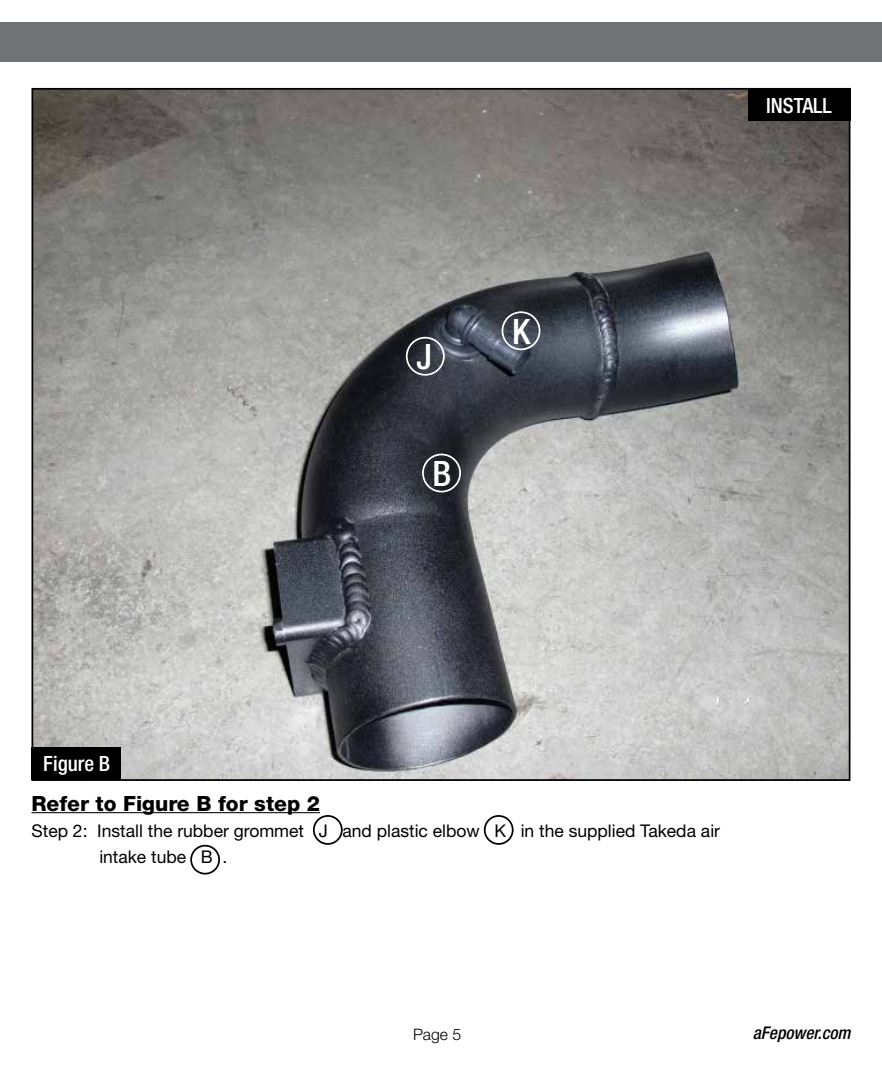
<style>
.page{position:relative;width:882px;height:1071px;background:#fff}
.page>*{position:absolute;margin:0;border:0;box-sizing:border-box;transform-origin:0 0}
.t1{font:500 condensed 35px "Helvetica Neue";color:#fff}
.t2{font:800 21px "Helvetica Neue";color:#000}
.t3{font:500 condensed 21px "Helvetica Neue";color:#fff}
.t4{font:17.5px/26.2px "Helvetica Neue";color:#000}
.t5{font:italic 500 condensed 17.5px "Helvetica Neue";color:#000}
.t6{font:300 15.75px "Helvetica Neue";color:#000}
</style>
<div class="page">
<div style="left:0;top:23px;width:882px;height:39px;background:#717275"></div>
<hr style="left:32px;top:812px;width:288px;height:1px;background:#000">
<img style="left:35px;top:91px;width:812px;height:687px">
<div style="left:748px;top:88px;width:102px;height:33px;background:#000"></div>
<div style="left:190px;top:845px;width:30px;height:30px;border:2px solid #000;border-radius:50%"></div>
<div style="left:313px;top:815px;width:30px;height:30px;border:2px solid #000;border-radius:50%"></div>
<div style="left:484px;top:815px;width:30px;height:30px;border:2px solid #000;border-radius:50%"></div>
<div style="left:422px;top:454px;width:39px;height:38px;border:2px solid #fff;border-radius:50%"></div>
<div style="left:406px;top:337px;width:39px;height:39px;border:2px solid #fff;border-radius:50%"></div>
<div style="left:502px;top:311px;width:38px;height:39px;border:2px solid #fff;border-radius:50%"></div>
<div style="left:32px;top:747px;width:89px;height:33px;background:#000"></div>
<h1 class="t1" style="left:416px;top:336px;width:17px">J</h1>
<h1 class="t1" style="left:433px;top:453px;width:20px">B</h1>
<h1 class="t1" style="left:512px;top:310px;width:20px">K</h1>
<p class="t3" style="left:766px;top:93px;width:67px">INSTALL</p>
<p class="t3" style="left:43px;top:751px;width:68px">Figure B</p>
<p class="t2" style="left:32px;top:791px;width:290px">Refer to Figure B for step 2</p>
<p class="t4" style="left:99px;top:818px;width:622px;text-indent:-68px">Step 2: Install the rubber grommet J and plastic elbow K in the supplied Takeda air intake tube B .</p>
<p class="t6" style="left:413px;top:1024px;width:50px">Page 5</p>
<p class="t5" style="left:753px;top:1023px;width:99px">aFepower.com</p>
</div>
